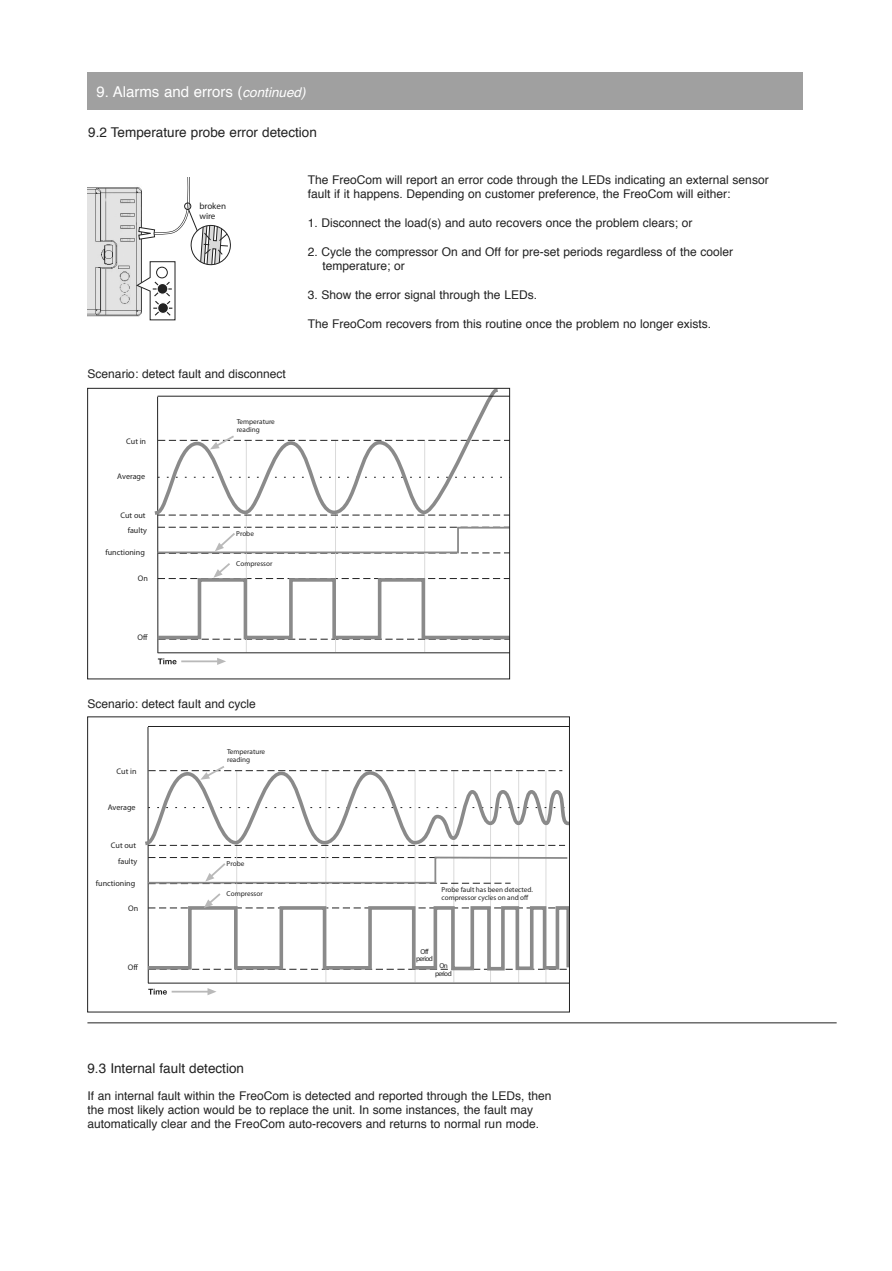
<style>
.page{position:relative;width:892px;height:1271px;background:#fff}
.page>*{position:absolute;margin:0;border:0;box-sizing:border-box;transform-origin:0 0}
.t1{font:15px "Helvetica";color:#fff}
.t2{font:13.5px "Helvetica";color:#222}
.t3{font:12px/14.4px "Helvetica";color:#222}
.t4{font:9px/9.6px "Helvetica Neue";color:#222}
.t5{font:700 8.1px/15.8px "Helvetica Neue";color:#222;text-align:right}
.t6{font:7.2px/7.6px "Helvetica Neue";color:#222}
.t7{font:7.2px/7.6px "Helvetica Neue";letter-spacing:-.085em;color:#222;text-align:center}
.s1{font-style:italic;font-size:13.5px}
</style>
<div class="page">
<div style="left:87px;top:72px;width:715px;height:38px;background:#a0a0a0"></div>
<hr style="left:87px;top:1022px;width:749px;height:1px;background:#222">
<img style="left:87px;top:187px;width:49px;height:130px">
<svg style="left:136px;top:177px;width:95px;height:143px"></svg>
<hr style="left:424px;top:440px;width:1px;height:212px;background:#dadada">
<hr style="left:246px;top:440px;width:1px;height:212px;background:#dadada">
<hr style="left:335px;top:440px;width:1px;height:212px;background:#dadada">
<hr style="left:157px;top:397px;width:1px;height:256px;background:#222">
<svg style="left:158px;top:658px;width:18px;height:6px"></svg>
<hr style="left:181px;top:660px;width:37px;height:2px;background:#b9b9b9">
<svg style="left:217px;top:658px;width:9px;height:7px"></svg>
<hr style="left:157px;top:652px;width:352px;height:1px;background:#222">
<svg style="left:154px;top:390px;width:353px;height:127px"></svg>
<svg style="left:157px;top:526px;width:350px;height:28px"></svg>
<svg style="left:157px;top:561px;width:350px;height:80px"></svg>
<div style="left:87px;top:388px;width:422px;height:291px;border:1px solid #222"></div>
<hr style="left:453px;top:770px;width:1px;height:212px;background:#dadada">
<hr style="left:490px;top:770px;width:1px;height:212px;background:#dadada">
<hr style="left:518px;top:770px;width:1px;height:212px;background:#dadada">
<hr style="left:545px;top:771px;width:1px;height:212px;background:#dadada">
<hr style="left:569px;top:770px;width:1px;height:212px;background:#dadada">
<hr style="left:414px;top:770px;width:1px;height:212px;background:#dadada">
<hr style="left:236px;top:770px;width:1px;height:212px;background:#dadada">
<hr style="left:325px;top:770px;width:1px;height:212px;background:#dadada">
<hr style="left:147px;top:727px;width:2px;height:256px;background:#222">
<svg style="left:148px;top:989px;width:19px;height:5px"></svg>
<hr style="left:171px;top:991px;width:37px;height:1px;background:#b9b9b9">
<svg style="left:207px;top:988px;width:9px;height:7px"></svg>
<hr style="left:148px;top:726px;width:421px;height:1px;background:#222">
<hr style="left:148px;top:982px;width:421px;height:1px;background:#222">
<svg style="left:145px;top:764px;width:422px;height:83px"></svg>
<svg style="left:147px;top:856px;width:420px;height:28px"></svg>
<svg style="left:147px;top:891px;width:420px;height:81px"></svg>
<p class="t1" style="left:96px;top:80px;width:210px">9. Alarms and errors (<span class="s1">continued)</span></p>
<p class="t2" style="left:88px;top:122px;width:230px">9.2 Temperature probe error detection</p>
<p class="t4" style="left:199px;top:201px;width:28px">broken wire</p>
<p class="t3" style="left:88px;top:367px;width:200px">Scenario: detect fault and disconnect</p>
<p class="t5" style="left:126px;top:433px;width:21px">Cut in</p>
<p class="t5" style="left:117px;top:468px;width:29px">Average</p>
<p class="t5" style="left:120px;top:507px;width:28px">Cut out faulty</p>
<p class="t5" style="left:105px;top:545px;width:41px">functioning</p>
<p class="t5" style="left:138px;top:570px;width:12px">On</p>
<p class="t5" style="left:137px;top:629px;width:12px">Off</p>
<p class="t6" style="left:236px;top:418px;width:40px">Temperature reading</p>
<p class="t6" style="left:236px;top:529px;width:19px">Probe</p>
<p class="t6" style="left:236px;top:559px;width:38px">Compressor</p>
<p class="t3" style="left:307px;top:173px;width:462px">The FreoCom will report an error code through the LE Ds indicating an external sensor fault if it happens. Depending on customer preference, the FreoCom will either:</p>
<p class="t3" style="left:307px;top:216px;width:386px">1. Disconnect the load(s) and auto recovers once the problem clears; or</p>
<p class="t3" style="left:322px;top:245px;width:412px;text-indent:-15px">2. Cycle the compressor On and Off for pre-set periods regardless of the cooler temperature; or</p>
<p class="t3" style="left:307px;top:288px;width:231px">3. Show the error signal through the LE Ds.</p>
<p class="t3" style="left:307px;top:317px;width:405px">The FreoCom recovers from this routine once the problem no longer exists.</p>
<p class="t3" style="left:87px;top:697px;width:170px">Scenario: detect fault and cycle</p>
<p class="t6" style="left:227px;top:748px;width:40px">Temperature reading</p>
<p class="t5" style="left:116px;top:763px;width:21px">Cut in</p>
<p class="t5" style="left:108px;top:799px;width:29px">Average</p>
<p class="t5" style="left:111px;top:837px;width:28px">Cut out faulty</p>
<p class="t5" style="left:96px;top:875px;width:41px">functioning</p>
<p class="t5" style="left:128px;top:900px;width:12px">On</p>
<p class="t5" style="left:128px;top:959px;width:12px">Off</p>
<p class="t6" style="left:226px;top:859px;width:19px">Probe</p>
<p class="t6" style="left:226px;top:890px;width:38px">Compressor</p>
<p class="t6" style="left:441px;top:886px;width:93px">Probe fault has been detected. compressor cycles on and off</p>
<p class="t7" style="left:416px;top:947px;width:18px">Off period</p>
<p class="t7" style="left:435px;top:962px;width:18px">On period</p>
<p class="t2" style="left:87px;top:1058px;width:158px">9.3 I nternal fault detection</p>
<p class="t3" style="left:87px;top:1088px;width:465px">If an internal fault within the FreoCom is detected and reported through the LE Ds, then the most likely action would be to replace the unit. I n some instances, the fault may automatically clear and the FreoCom auto-recovers and returns to normal run mode.</p>
</div>
